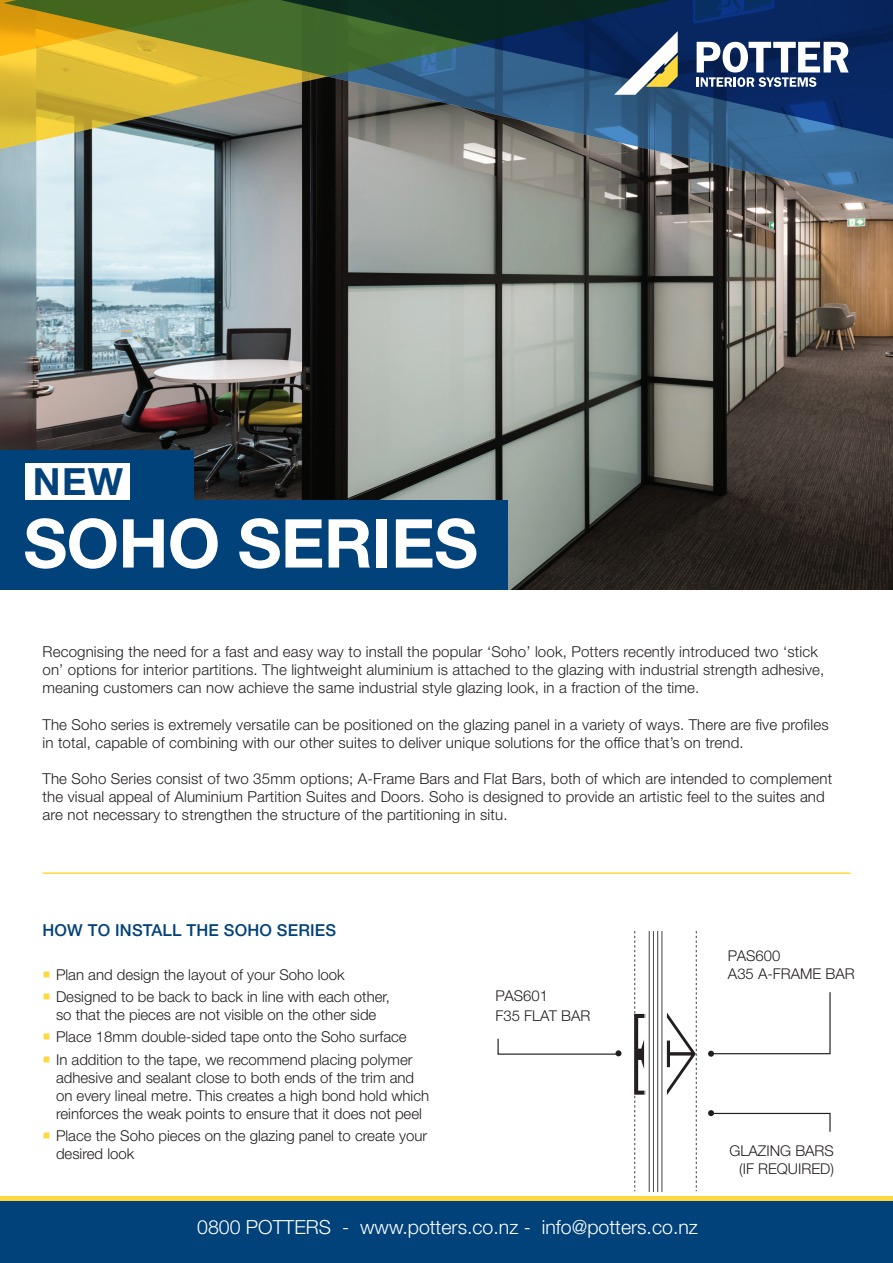
<style>
.page{position:relative;width:893px;height:1263px;background:#fff}
.page>*{position:absolute;margin:0;border:0;box-sizing:border-box;transform-origin:0 0}
.t1{font:700 67.5px "Helvetica Neue LT Std";letter-spacing:-.01em;color:#fff}
.t2{font:700 37.5px "Helvetica Neue LT Std";color:#004279}
.t3{font:300 19.5px "Helvetica Neue LT Std";color:#fff}
.t4{font:500 16.5px "Helvetica Neue LT Std";letter-spacing:.01em;color:#004279}
.t5{font:300 15.15px/18.1px "Helvetica Neue LT Std";letter-spacing:.01em;color:#231f20}
.t6{font:300 15px/18px "Helvetica Neue LT Std";color:#231f20}
.t7{font:300 14.85px/17.9px "Helvetica Neue LT Std";color:#231f20}
.s1{color:#ffd83e}
</style>
<div class="page">
<img style="left:0;top:152px;width:893px;height:437px">
<div style="left:0;top:451px;width:194px;height:77px;background:#004279"></div>
<div style="left:26px;top:463px;width:104px;height:37px;background:#fff"></div>
<div style="left:0;top:1196px;width:893px;height:5px;background:#ffd83e"></div>
<div style="left:0;top:1201px;width:893px;height:62px;background:#004279"></div>
<hr style="left:649px;top:931px;width:1px;height:260px;background:#414243">
<hr style="left:653px;top:931px;width:1px;height:260px;background:#494a4b">
<hr style="left:657px;top:931px;width:1px;height:260px;background:#3e3e3f">
<hr style="left:662px;top:931px;width:1px;height:260px;background:#414243">
<svg style="left:634px;top:931px;width:11px;height:260px"></svg>
<svg style="left:667px;top:931px;width:30px;height:260px"></svg>
<svg style="left:497px;top:1038px;width:124px;height:18px"></svg>
<svg style="left:708px;top:992px;width:123px;height:65px"></svg>
<svg style="left:708px;top:1110px;width:123px;height:22px"></svg>
<svg style="left:3px;top:142px;width:890px;height:65px"></svg>
<svg style="left:0;top:0;width:891px;height:152px"></svg>
<svg style="left:614px;top:31px;width:64px;height:64px"></svg>
<svg style="left:697px;top:42px;width:152px;height:45px"></svg>
<div style="left:0;top:500px;width:507px;height:89px;background:#004279"></div>
<hr style="left:43px;top:872px;width:807px;height:2px;background:#ffd83e">
<h2 class="t2" style="left:33px;top:458px;width:92px">NEW</h2>
<h1 class="t1" style="left:23px;top:502px;width:456px">SOHO SERIES</h1>
<p class="t5" style="left:43px;top:642px;width:783px">Recognising the need for a fast and easy way to install the popular ‘Soho’ look, Potters recently introduced two ‘stick on’ options for interior partitions. The lightweight aluminium is attached to the glazing with industrial strength adhesive, meaning customers can now achieve the same industrial style glazing look, in a fraction of the time.</p>
<p class="t5" style="left:43px;top:715px;width:788px">The Soho series is extremely versatile can be positioned on the glazing panel in a variety of ways. There are five profiles in total, capable of combining with our other suites to deliver unique solutions for the office that’s on trend.</p>
<p class="t5" style="left:43px;top:769px;width:791px">The Soho Series consist of two 35mm options; A-Frame Bars and Flat Bars, both of which are intended to complement the visual appeal of Aluminium Partition Suites and Doors. Soho is designed to provide an artistic feel to the suites and are not necessary to strengthen the structure of the partitioning in situ.</p>
<p class="t4" style="left:43px;top:920px;width:295px">HOW TO INSTALL THE SOHO SERIES</p>
<p class="t6" style="left:43px;top:965px;width:304px"><span class="s1">○</span> Plan and design the layout of your Soho look</p>
<p class="t6" style="left:43px;top:987px;width:349px;text-align:center"><span class="s1">○</span> Designed to be back to back in line with each other, so that the pieces are not visible on the other side</p>
<p class="t6" style="left:43px;top:1028px;width:366px"><span class="s1">○</span> Place 18mm double-sided tape onto the Soho surface</p>
<p class="t6" style="left:56px;top:1050px;width:375px;text-indent:-14px"><span class="s1">○</span> In addition to the tape, we recommend placing polymer adhesive and sealant close to both ends of the trim and on every lineal metre. This creates a high bond hold which reinforces the weak points to ensure that it does not peel</p>
<p class="t6" style="left:56px;top:1126px;width:373px;text-indent:-14px"><span class="s1">○</span> Place the Soho pieces on the glazing panel to create your desired look</p>
<p class="t7" style="left:496px;top:985px;width:96px;line-height:19.8px">PAS601<br>F35 FLAT BAR</p>
<p class="t3" style="left:197px;top:1215px;width:502px">0800 POTTERS - www.potters.co.nz - info@potters.co.nz</p>
<p class="t7" style="left:728px;top:947px;width:128px">PAS600<br>A35 A-FRAME BAR</p>
<p class="t7" style="left:729px;top:1142px;width:106px;text-align:right">GLAZING BARS (IF REQUIRED)</p>
</div>
